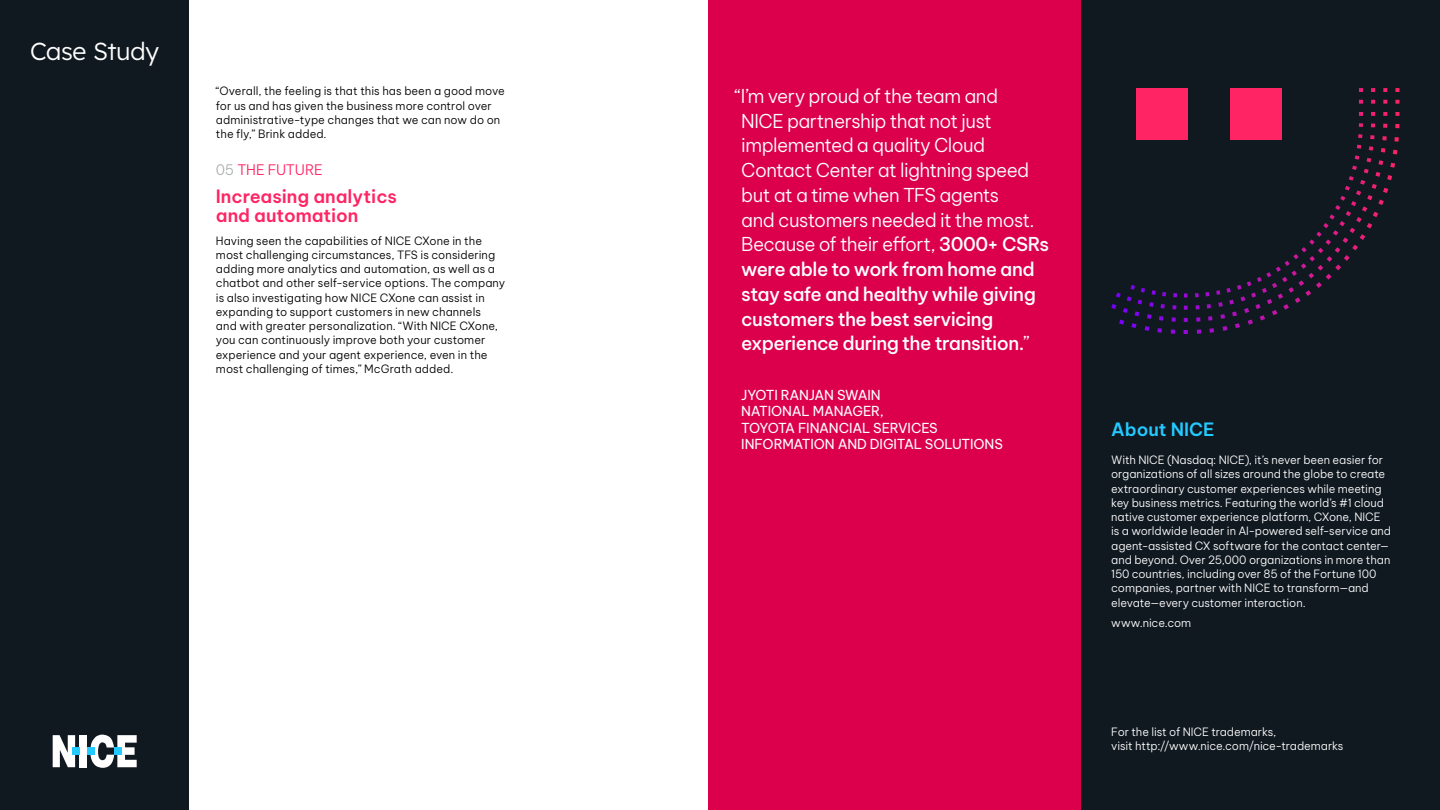
<style>
.page{position:relative;width:1440px;height:810px;background:#fff}
.page>*{position:absolute;margin:0;border:0;box-sizing:border-box;transform-origin:0 0}
.t1{font:300 24.67px "Lexend";letter-spacing:-.015em;color:#fff}
.t2{font:300 18.75px/24.8px "Be Vietnam Pro";letter-spacing:-.03em;color:#fff}
.t3{font:600 18px/19.5px "Be Vietnam Pro";color:#ff2463}
.t4{font:600 18px "Be Vietnam Pro";color:#23c9ff}
.t5{font:300 14.25px "Be Vietnam Pro";letter-spacing:-.02em;color:#ff2463}
.t6{font:13.5px/16.5px "Be Vietnam Pro";letter-spacing:-.02em;color:#fff}
.t7{font:300 11.25px/14.2px "Be Vietnam Pro";letter-spacing:.005em;color:#000}
.t8{font:300 11.25px/14.2px "Be Vietnam Pro";letter-spacing:-.01em;color:#fff}
.s1{color:#abaeb1}
.s2{font-weight:500}
</style>
<div class="page">
<div style="left:0;top:0;width:189px;height:810px;background:#101820"></div>
<div style="left:1081px;top:0;width:359px;height:810px;background:#101820"></div>
<div style="left:708px;top:0;width:373px;height:810px;background:#dc004c"></div>
<svg style="left:90px;top:735px;width:47px;height:33px"></svg>
<div style="left:80px;top:735px;width:7px;height:32px;background:#fff"></div>
<svg style="left:53px;top:735px;width:22px;height:32px"></svg>
<div style="left:114px;top:748px;width:7px;height:7px;background:#23c9ff"></div>
<div style="left:87px;top:748px;width:7px;height:7px;background:#23c9ff"></div>
<div style="left:73px;top:748px;width:7px;height:7px;background:#23c9ff"></div>
<div style="left:1136px;top:88px;width:52px;height:52px;background:#ff2463"></div>
<div style="left:1230px;top:88px;width:52px;height:52px;background:#ff2463"></div>
<svg style="left:1309px;top:88px;width:91px;height:162px"></svg>
<h1 class="t1" style="left:30px;top:33px;width:130px">Case Study</h1>
<p class="t7" style="left:216px;top:83px;width:290px">“Overall, the feeling is that this has been a good move for us and has given the business more control over administrative-type changes that we can now do on the fly,” Brink added.</p>
<p class="t5" style="left:216px;top:158px;width:108px"><span class="s1">05</span> THE FUTURE</p>
<h3 class="t3" style="left:216px;top:185px;width:183px">Increasing analytics and automation</h3>
<p class="t7" style="left:216px;top:232px;width:291px">Having seen the capabilities of NICE CXone in the most challenging circumstances, TFS is considering adding more analytics and automation, as well as a chatbot and other self-service options. The company is also investigating how NICE CXone can assist in expanding to support customers in new channels<br>and with greater personalization. “With NICE CXone, you can continuously improve both your customer experience and your agent experience, even in the most challenging of times,” McGrath added.</p>
<p class="t2" style="left:741px;top:82px;width:309px;text-indent:-6px">“I’m very proud of the team and<br>NICE partnership that not just implemented a quality Cloud<br>Contact Center at lightning speed but at a time when TFS agents<br>and customers needed it the most.<br>Because of their effort, <span class="s2">3000+ CSRs were able to work from home and stay safe and healthy while giving customers the best servicing experience during the transition.</span>”</p>
<p class="t6" style="left:741px;top:385px;width:263px">JYOTI RANJAN SWAIN<br>NATIONAL MANAGER,<br>TOYOTA FINANCIAL SERVICES<br>INFORMATION AND DIGITAL SOLUTIONS</p>
<h3 class="t4" style="left:1111px;top:414px;width:105px">About NICE</h3>
<p class="t8" style="left:1111px;top:452px;width:281px">With NICE (Nasdaq: NICE), it’s never been easier for organizations of all sizes around the globe to create extraordinary customer experiences while meeting key business metrics. Featuring the world’s #1 cloud native customer experience platform, CXone, NICE is a worldwide leader in AI-powered self-service and agent-assisted CX software for the contact center— and beyond. Over 25,000 organizations in more than 150 countries, including over 85 of the Fortune 100 companies, partner with NICE to transform—and elevate—every customer interaction.</p>
<p class="t8" style="left:1111px;top:615px;width:81px">www.nice.com</p>
<p class="t8" style="left:1111px;top:724px;width:234px">For the list of NICE trademarks,<br>visit http://www.nice.com/nice-trademarks</p>
</div>
